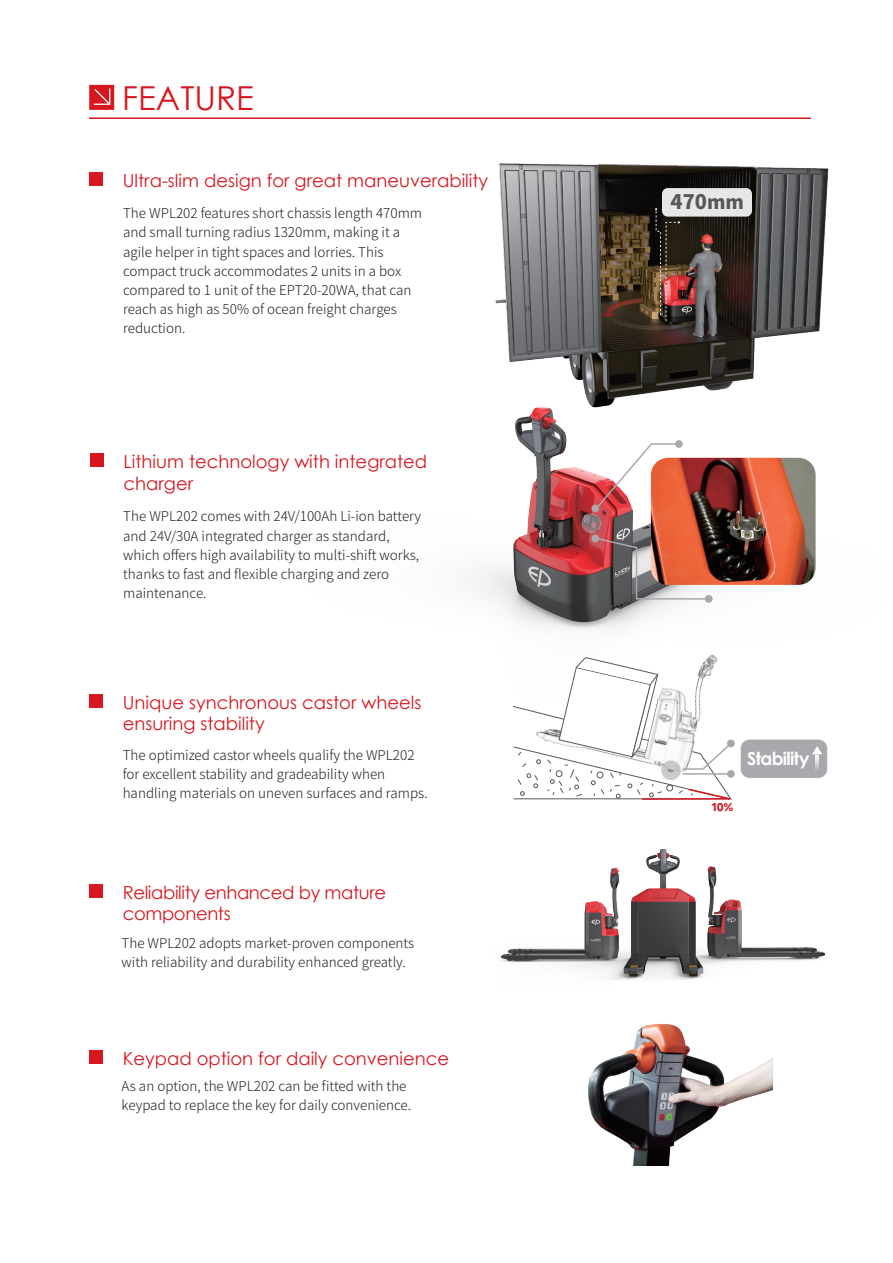
<style>
.page{position:relative;width:893px;height:1263px;background:#fff}
.page>*{position:absolute;margin:0;border:0;box-sizing:border-box;transform-origin:0 0}
.t1{font:33px "Century Gothic";color:#d7171f}
.t2{font:800 19.95px "Source Han Sans CN";color:#57585a}
.t3{font:18px/21.6px "Century Gothic";color:#d7171f}
.t4{font:18px/21.6px "Century Gothic";letter-spacing:-.02em;color:#d7171f}
.t5{font:700 18px "Century Gothic";letter-spacing:-.04em;color:#fff}
.t6{font:300 13.5px/19.2px "Source Han Sans CN";color:#231f20}
.t7{font:700 10.05px "Mi Sans";color:#d7171f}
.s1{font-size:18.75px}
</style>
<div class="page">
<img style="left:474px;top:428px;width:327px;height:191px">
<img style="left:495px;top:163px;width:334px;height:265px">
<div style="left:89px;top:172px;width:14px;height:14px;background:#d7171f"></div>
<div style="left:89px;top:884px;width:14px;height:13px;background:#d7171f"></div>
<div style="left:89px;top:694px;width:14px;height:13px;background:#d7171f"></div>
<div style="left:90px;top:453px;width:14px;height:14px;background:#d7171f"></div>
<hr style="left:89px;top:117px;width:722px;height:2px;background:#d7171f">
<svg style="left:89px;top:85px;width:25px;height:25px"></svg>
<div style="left:89px;top:1050px;width:14px;height:13px;background:#d7171f"></div>
<img style="left:518px;top:610px;width:218px;height:47px">
<svg style="left:595px;top:537px;width:115px;height:63px;background:#8f7f81"></svg>
<div style="left:705px;top:595px;width:7px;height:8px;background:#a8a9ad;border-radius:50%"></div>
<div style="left:591px;top:535px;width:8px;height:7px;background:#a8a9ad;border-radius:50%"></div>
<div style="left:591px;top:505px;width:8px;height:7px;background:#a8a9ad;border-radius:50%"></div>
<div style="left:675px;top:440px;width:8px;height:8px;background:#a8a9ad;border-radius:50%"></div>
<svg style="left:596px;top:442px;width:84px;height:67px"></svg>
<img style="left:651px;top:458px;width:165px;height:127px">
<svg style="left:582px;top:513px;width:19px;height:20px"></svg>
<div style="left:662px;top:188px;width:90px;height:29px;background:#e6e7e9;border-radius:6px"></div>
<svg style="left:655px;top:208px;width:25px;height:114px;background:#624238"></svg>
<div style="left:741px;top:740px;width:86px;height:38px;background:#a8a9ad;border-radius:9px"></div>
<svg style="left:815px;top:756px;width:4px;height:14px"></svg>
<svg style="left:812px;top:746px;width:10px;height:8px"></svg>
<img style="left:501px;top:849px;width:324px;height:131px">
<img style="left:588px;top:1024px;width:184px;height:141px">
<svg style="left:513px;top:657px;width:230px;height:143px"></svg>
<h1 class="t1" style="left:122px;top:75px;width:133px">FEATURE</h1>
<h3 class="t3" style="left:123px;top:170px;width:367px">Ultra-slim design for great maneuverability</h3>
<p class="t6" style="left:123px;top:204px;width:301px">The WPL202 features short chassis length 470mm and small turning radius 1320mm, making it a agile helper in tight spaces and lorries. This compact truck accommodates 2 units in a box compared to 1 unit of the EPT20-20WA, that can reach as high as 50% of ocean freight charges reduction.</p>
<h3 class="t3" style="left:124px;top:451px;width:305px">Lithium technology with integrated charger</h3>
<p class="t6" style="left:123px;top:507px;width:299px">The WPL202 comes with 24V/100Ah Li-ion battery and 24V/30A integrated charger as standard, which offers high availability to multi-shift works, thanks to fast and flexible charging and zero maintenance.</p>
<h3 class="t3" style="left:123px;top:691px;width:300px">Unique synchronous castor wheels ensuring stability</h3>
<p class="t6" style="left:123px;top:746px;width:306px">The optimized castor wheels qualify the WPL202 for excellent stability and gradeability when handling materials on uneven surfaces and ramps.</p>
<h3 class="t4" style="left:123px;top:881px;width:265px">Reliability enhanced by mature components</h3>
<p class="t6" style="left:122px;top:934px;width:294px">The WPL202 adopts market-proven components with reliability and durability enhanced greatly.</p>
<h3 class="t3" style="left:123px;top:1047px;width:328px">Keypad option for daily convenience</h3>
<p class="t6" style="left:122px;top:1076px;width:291px">As an option, the WPL202 can be fitted with the keypad to replace the key for daily convenience.</p>
<h2 class="t2" style="left:671px;top:191px;width:75px">470<span class="s1">mm</span></h2>
<p class="t7" style="left:712px;top:801px;width:23px">10%</p>
<h3 class="t5" style="left:747px;top:745px;width:64px">Stability</h3>
</div>
